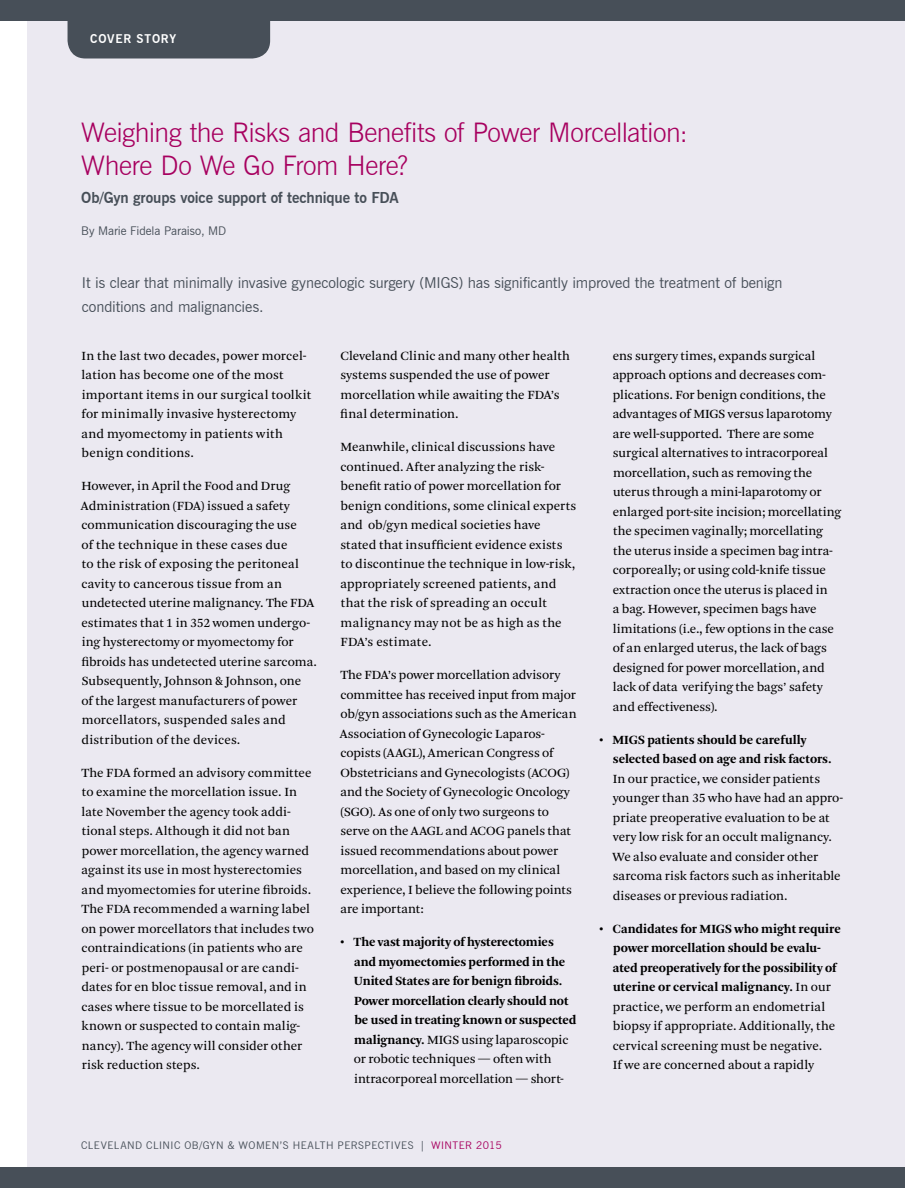
<style>
.page{position:relative;width:905px;height:1188px;background:#fff}
.page>*{position:absolute;margin:0;border:0;box-sizing:border-box;transform-origin:0 0}
.t1{font:300 27px/33px "News Gothic BT";letter-spacing:-.015em;color:#a7005f}
.t2{font:15px/24px "News Gothic BT";letter-spacing:-.01em;color:#474f58}
.t3{font:700 15px "News Gothic BT";letter-spacing:-.005em;color:#474f58}
.t4{font:13.2px/19.5px "Arnhem Blond";color:#000}
.t5{font:700 13.2px/19.5px "Arnhem";letter-spacing:-.005em;color:#000}
.t6{font:12px "News Gothic BT";letter-spacing:-.005em;color:#474f58}
.t7{font:700 12px "News Gothic BT";letter-spacing:.065em;color:#fff}
.t8{font:10.5px "News Gothic BT";letter-spacing:.05em;color:#474f58}
.s1{font-family:"Arnhem";font-weight:700}
.s2{color:#a7005f}
.s3{font-family:"Arnhem Blond";font-weight:400}
</style>
<div class="page">
<div style="left:27px;top:0;width:877px;height:1188px;background:#ebe9f1"></div>
<div style="left:68px;top:20px;width:202px;height:38px;background:#474f58"></div>
<div style="left:0;top:1168px;width:904px;height:20px;background:#474f58"></div>
<div style="left:0;top:0;width:904px;height:20px;background:#474f58"></div>
<p class="t7" style="left:90px;top:31px;width:88px">COVER STORY</p>
<h1 class="t1" style="left:81px;top:116px;width:608px">Weighing the Risks and Benefits of Power Morcellation:<br>Where Do We Go From Here?</h1>
<p class="t3" style="left:81px;top:188px;width:319px">Ob/Gyn groups voice support of technique to FDA</p>
<p class="t6" style="left:81px;top:223px;width:146px">By Marie Fidela Paraiso, MD</p>
<p class="t2" style="left:82px;top:271px;width:702px">It is clear that minimally invasive gynecologic surgery (MIGS) has significantly improved the treatment of benign conditions and malignancies.</p>
<p class="t4" style="left:81px;top:346px;width:231px">In the last two decades, power morcel&shy;lation has become one of the most important items in our surgical toolkit for minimally invasive hysterectomy and myomectomy in patients with benign conditions.</p>
<p class="t4" style="left:81px;top:477px;width:237px">However, in April the Food and Drug Administration (FDA) issued a safety communication discouraging the use<br>of the technique in these cases due<br>to the risk of exposing the peritoneal cavity to cancerous tissue from an undetected uterine malignancy. The FDA estimates that 1 in 352 women undergo&shy;ing hysterectomy or myomectomy for fibroids has undetected uterine sarcoma.<br>Subsequently, Johnson &amp; Johnson, one<br>of the largest manufacturers of power morcellators, suspended sales and distribution of the devices.</p>
<p class="t4" style="left:81px;top:763px;width:234px">The FDA formed an advisory committee to examine the morcellation issue. In late November the agency took addi&shy;tional steps. Although it did not ban power morcellation, the agency warned against its use in most hysterectomies and myomectomies for uterine fibroids.<br>The FDA recommended a warning label on power morcellators that includes two contraindications (in patients who are peri- or postmenopausal or are candi&shy;dates for en bloc tissue removal, and in cases where tissue to be morcellated is known or suspected to contain malig&shy;nancy). The agency will consider other risk reduction steps.</p>
<p class="t4" style="left:340px;top:346px;width:231px">Cleveland Clinic and many other health systems suspended the use of power morcellation while awaiting the FDA’s final determination.</p>
<p class="t4" style="left:340px;top:438px;width:237px">Meanwhile, clinical discussions have continued. After analyzing the risk&shy;benefit ratio of power morcellation for benign conditions, some clinical experts and ob/gyn medical societies have stated that insufficient evidence exists to discontinue the technique in low-risk, appropriately screened patients, and that the risk of spreading an occult malignancy may not be as high as the FDA’s estimate.</p>
<p class="t4" style="left:340px;top:666px;width:238px">The FDA’s power morcellation advisory committee has received input from major ob/gyn associations such as the American Association of Gynecologic Laparos&shy;copists (AAGL), American Congress of Obstetricians and Gynecologists (ACOG) and the Society of Gynecologic Oncology (SGO). As one of only two surgeons to serve on the AAGL and ACOG panels that issued recommendations about power morcellation, and based on my clinical experience, I believe the following points are important:</p>
<p class="t5" style="left:354px;top:933px;width:224px;text-indent:-14px">• The vast majority of hysterectomies and myomectomies performed in the United States are for benign fibroids.<br>Power morcellation clearly should not be used in treating known or suspected</p>
<p class="t4" style="left:354px;top:1030px;width:216px"><span class="s1">malignancy.</span> MIGS using laparoscopic or robotic techniques — often with intracorporeal morcellation — short-</p>
<p class="t8" style="left:81px;top:1139px;width:422px">CLEVELAND CLINIC OB/GYN &amp; WOMEN’S HEALTH PERSPECTIVES | <span class="s2">WINTER 2015</span></p>
<p class="t4" style="left:612px;top:346px;width:230px">ens surgery times, expands surgical approach options and decreases com&shy;plications. For benign conditions, the advantages of MIGS versus laparotomy are well-supported. There are some surgical alternatives to intracorporeal morcellation, such as removing the uterus through a mini-laparotomy or enlarged port-site incision; morcellating the specimen vaginally; morcellating the uterus inside a specimen bag intra&shy;corporeally; or using cold-knife tissue extraction once the uterus is placed in<br>a bag. However, specimen bags have limitations (i.e., few options in the case of an enlarged uterus, the lack of bags designed for power morcellation, and lack of data verifying the bags’ safety and effectiveness).</p>
<p class="t5" style="left:613px;top:730px;width:220px;text-indent:-14px">• MIGS patients should be carefully selected based on age and risk factors.</p>
<p class="t4" style="left:612px;top:769px;width:232px">In our practice, we consider patients younger than 35 who have had an appro&shy;priate preoperative evaluation to be at very low risk for an occult malignancy.<br>We also evaluate and consider other sarcoma risk factors such as inheritable diseases or previous radiation.</p>
<p class="t5" style="left:613px;top:919px;width:229px;text-indent:-14px">• Candidates for MIGS who might require power morcellation should be evalu&shy;ated preoperatively for the possibility of uterine or cervical malignancy. <span class="s3">In our</span></p>
<p class="t4" style="left:612px;top:997px;width:224px">practice, we perform an endometrial biopsy if appropriate. Additionally, the cervical screening must be negative.<br>If we are concerned about a rapidly</p>
</div>
